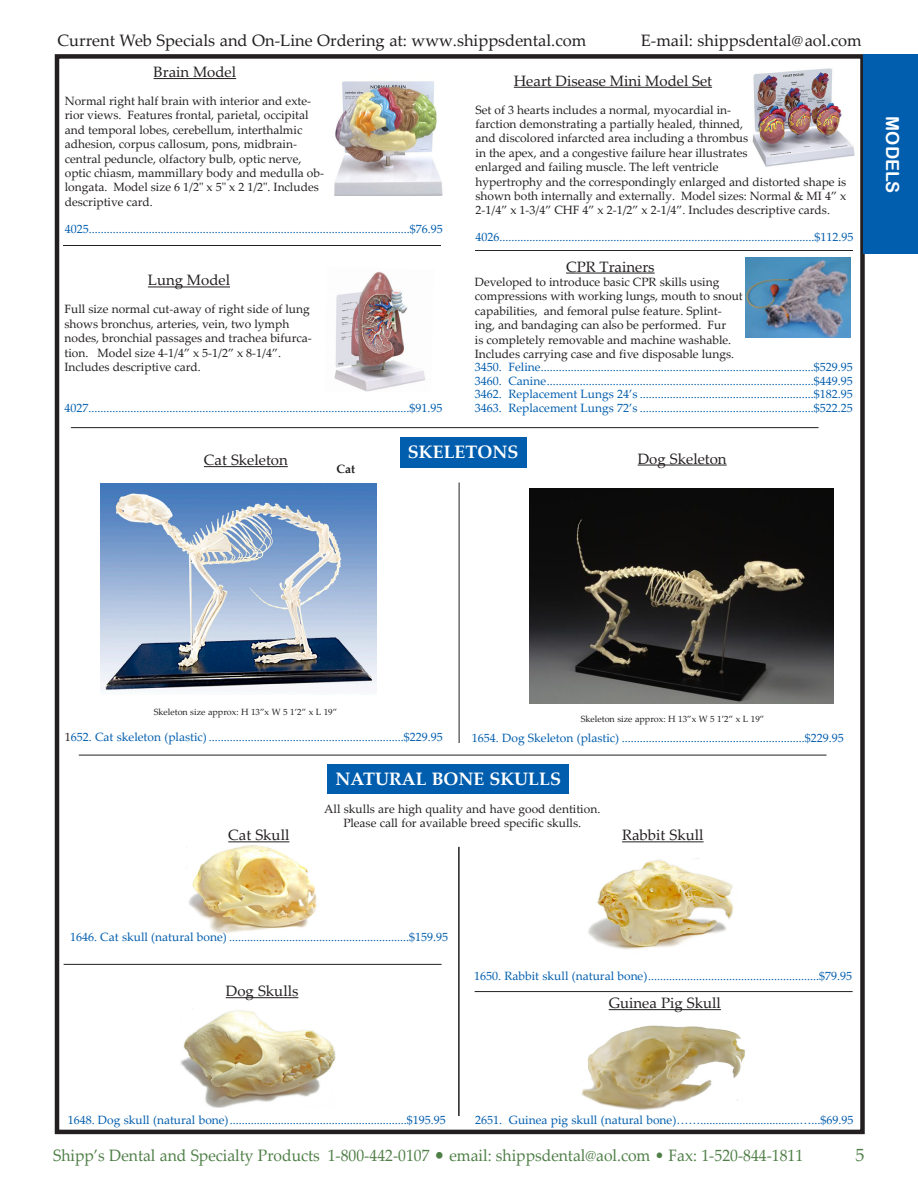
<style>
.page{position:relative;width:918px;height:1188px;background:#fff}
.page>*{position:absolute;margin:0;border:0;box-sizing:border-box;transform-origin:0 0}
.t1{font:700 18px "Palatino Linotype";color:#fff}
.t2{font:18px "Arial Rounded MT Bold";color:#fff}
.t3{font:18px "Palatino Linotype";color:#4f7f47}
.t4{font:16.5px "Palatino Linotype";color:#4f7f47;scale:.95 1}
.t5{font:16.5px "Palatino Linotype";color:#231f20}
.Product_Name{font:15px "Palatino Linotype";color:#231f20}
.Product_Description{font:12px/14.4px "Palatino Linotype";color:#231f20}
.Product_Price_Line{font:12px "Palatino Linotype";color:#015dad}
.Product_Price{font:12px "Palatino Linotype";color:#015dad}
.Bullets{font:12px "Palatino Linotype";color:#231f20}
.t6{font:700 12px "Palatino Linotype";color:#231f20}
.t7{font:9px "Palatino Linotype";color:#231f20}
.s1{color:#231f20}
.s2{font-size:19.5px}
</style>
<div class="page">
<div style="left:55px;top:54px;width:810px;height:1080px;border:4px solid #231f20"></div>
<hr style="left:459px;top:483px;width:1px;height:260px;background:#231f20">
<div style="left:400px;top:437px;width:127px;height:31px;background:#015dad"></div>
<img style="left:100px;top:483px;width:277px;height:207px">
<img style="left:529px;top:489px;width:304px;height:214px">
<hr style="left:204px;top:466px;width:84px;height:1px;background:#231f20">
<hr style="left:638px;top:465px;width:89px;height:1px;background:#231f20">
<hr style="left:79px;top:755px;width:748px;height:1px;background:#231f20">
<div style="left:327px;top:764px;width:242px;height:29px;background:#015dad"></div>
<img style="left:186px;top:845px;width:131px;height:89px">
<img style="left:180px;top:1010px;width:156px;height:97px">
<hr style="left:228px;top:841px;width:61px;height:1px;background:#231f20">
<hr style="left:226px;top:997px;width:72px;height:1px;background:#231f20">
<img style="left:588px;top:858px;width:145px;height:92px">
<hr style="left:622px;top:841px;width:82px;height:1px;background:#231f20">
<img style="left:581px;top:1025px;width:164px;height:85px">
<hr style="left:609px;top:1009px;width:112px;height:1px;background:#231f20">
<hr style="left:475px;top:991px;width:378px;height:1px;background:#231f20">
<hr style="left:64px;top:964px;width:378px;height:1px;background:#231f20">
<hr style="left:458px;top:847px;width:2px;height:269px;background:#231f20">
<hr style="left:154px;top:78px;width:82px;height:1px;background:#231f20">
<hr style="left:148px;top:287px;width:82px;height:1px;background:#231f20">
<img style="left:334px;top:81px;width:109px;height:114px">
<hr style="left:514px;top:87px;width:198px;height:1px;background:#231f20">
<img style="left:752px;top:68px;width:103px;height:99px">
<img style="left:334px;top:271px;width:92px;height:121px">
<hr style="left:71px;top:427px;width:748px;height:1px;background:#231f20">
<hr style="left:62px;top:243px;width:380px;height:3px;background:#231f20;opacity:.75">
<hr style="left:474px;top:248px;width:380px;height:3px;background:#231f20;opacity:.75">
<hr style="left:566px;top:273px;width:89px;height:1px;background:#231f20">
<img style="left:746px;top:258px;width:104px;height:80px">
<div style="left:863px;top:54px;width:55px;height:200px;background:#015dad"></div>
<h2 class="t5" style="left:58px;top:29px;width:530px">Current Web Specials and On-Line Ordering at: www.shippsdental.com</h2>
<h2 class="t5" style="left:641px;top:29px;width:222px">E-mail: shippsdental@aol.com</h2>
<p class="Product_Name" style="left:154px;top:61px;width:84px">Brain Model</p>
<p class="Product_Description" style="left:65px;top:93px;width:261px">Normal right half brain with interior and exte&shy;rior views. Features frontal, parietal, occipital and temporal lobes, cerebellum, interthalmic adhesion, corpus callosum, pons, midbrain&shy;central peduncle, olfactory bulb, optic nerve, optic chiasm, mammillary body and medulla ob&shy;longata. Model size 6 1/2" x 5" x 2 1/2". Includes descriptive card.</p>
<p class="Product_Price" style="left:65px;top:220px;width:380px">4025...........................................................................................................$76.95</p>
<p class="Product_Name" style="left:148px;top:270px;width:84px">Lung Model</p>
<p class="Product_Description" style="left:64px;top:302px;width:249px">Full size normal cut-away of right side of lung shows bronchus, arteries, vein, two lymph nodes, bronchial passages and trachea bifurca&shy;tion. Model size 4-1/4” x 5-1/2” x 8-1/4”.<br>Includes descriptive card.</p>
<p class="Product_Price_Line" style="left:64px;top:400px;width:379px">4027...........................................................................................................$91.95</p>
<p class="Product_Name" style="left:514px;top:70px;width:200px">Heart Disease Mini Model Set</p>
<p class="Product_Description" style="left:476px;top:102px;width:372px">Set of 3 hearts includes a normal, myocardial in-<br>farction demonstrating a partially healed, thinned,<br>and discolored infarcted area including a thrombus<br>in the apex, and a congestive failure hear illustrates<br>enlarged and failing muscle. The left ventricle<br>hypertrophy and the correspondingly enlarged and distorted shape is shown both internally and externally. Model sizes: Normal &amp; MI 4” x 2-1/4” x 1-3/4” CHF 4” x 2-1/2” x 2-1/4”. Includes descriptive cards.</p>
<p class="Product_Price" style="left:476px;top:229px;width:379px">4026.........................................................................................................$112.95</p>
<p class="Product_Name" style="left:566px;top:256px;width:90px">CPR Trainers</p>
<p class="Product_Description" style="left:475px;top:274px;width:269px">Developed to introduce basic CPR skills using compressions with working lungs, mouth to snout capabilities, and femoral pulse feature. Splint&shy;ing, and bandaging can also be performed. Fur<br>is completely removable and machine washable.<br>Includes carrying case and five disposable lungs.</p>
<p class="Product_Price_Line" style="left:475px;top:359px;width:379px">3450. Feline...........................................................................................$529.95</p>
<p class="Product_Price_Line" style="left:475px;top:372px;width:379px">3460. Canine.........................................................................................$449.95</p>
<p class="Product_Price_Line" style="left:475px;top:386px;width:379px">3462. Replacement Lungs 24’s ..........................................................$182.95</p>
<p class="Product_Price_Line" style="left:475px;top:399px;width:379px">3463. Replacement Lungs 72’s ..........................................................$522.25</p>
<p class="t1" style="left:408px;top:439px;width:112px">SKELETONS</p>
<p class="Product_Name" style="left:204px;top:449px;width:85px">Cat Skeleton</p>
<p class="Product_Name" style="left:638px;top:448px;width:91px">Dog Skeleton</p>
<p class="t6" style="left:336px;top:461px;width:20px">Cat</p>
<p class="t2" style="left:903px;top:116px;width:78px;rotate:90deg">MODELS</p>
<p class="t7" style="left:154px;top:705px;width:185px">Skeleton size approx: H 13”x W 5 1’2” x L 19”</p>
<p class="t7" style="left:581px;top:712px;width:185px">Skeleton size approx: H 13”x W 5 1’2” x L 19”</p>
<p class="Product_Price_Line" style="left:65px;top:729px;width:379px"><span class="s1">1</span>652. Cat skeleton (plastic) .................................................................$229.95</p>
<p class="Product_Price_Line" style="left:472px;top:729px;width:373px">1654. Dog Skeleton (plastic) .............................................................$229.95</p>
<p class="Product_Name" style="left:228px;top:825px;width:63px">Cat Skull</p>
<p class="t1" style="left:335px;top:766px;width:227px">NATURAL BONE SKULLS</p>
<p class="Bullets" style="left:324px;top:801px;width:278px">All skulls are high quality and have good dentition.</p>
<p class="Bullets" style="left:344px;top:814px;width:239px">Please call for available breed specific skulls.</p>
<p class="Product_Name" style="left:622px;top:825px;width:83px">Rabbit Skull</p>
<p class="Product_Price_Line" style="left:70px;top:929px;width:379px">1646. Cat skull (natural bone) ............................................................$159.95</p>
<p class="Product_Name" style="left:226px;top:980px;width:74px">Dog Skulls</p>
<p class="Product_Price_Line" style="left:474px;top:968px;width:379px">1650. Rabbit skull (natural bone).........................................................$79.95</p>
<p class="Product_Name" style="left:609px;top:992px;width:114px">Guinea Pig Skull</p>
<p class="Product_Price_Line" style="left:68px;top:1111px;width:379px">1648. Dog skull (natural bone)...........................................................$195.95</p>
<p class="Product_Price_Line" style="left:475px;top:1112px;width:380px">2651. Guinea pig skull (natural bone)…….................................…...$69.95</p>
<h2 class="t4" style="left:53px;top:1143px;width:791px">Shipp’s Dental and Specialty Products 1-800-442-0107 <span class="s2">•</span> email: shippsdental@aol.com • Fax: 1-520-844-1811</h2>
<h1 class="t3" style="left:855px;top:1142px;width:10px">5</h1>
</div>
